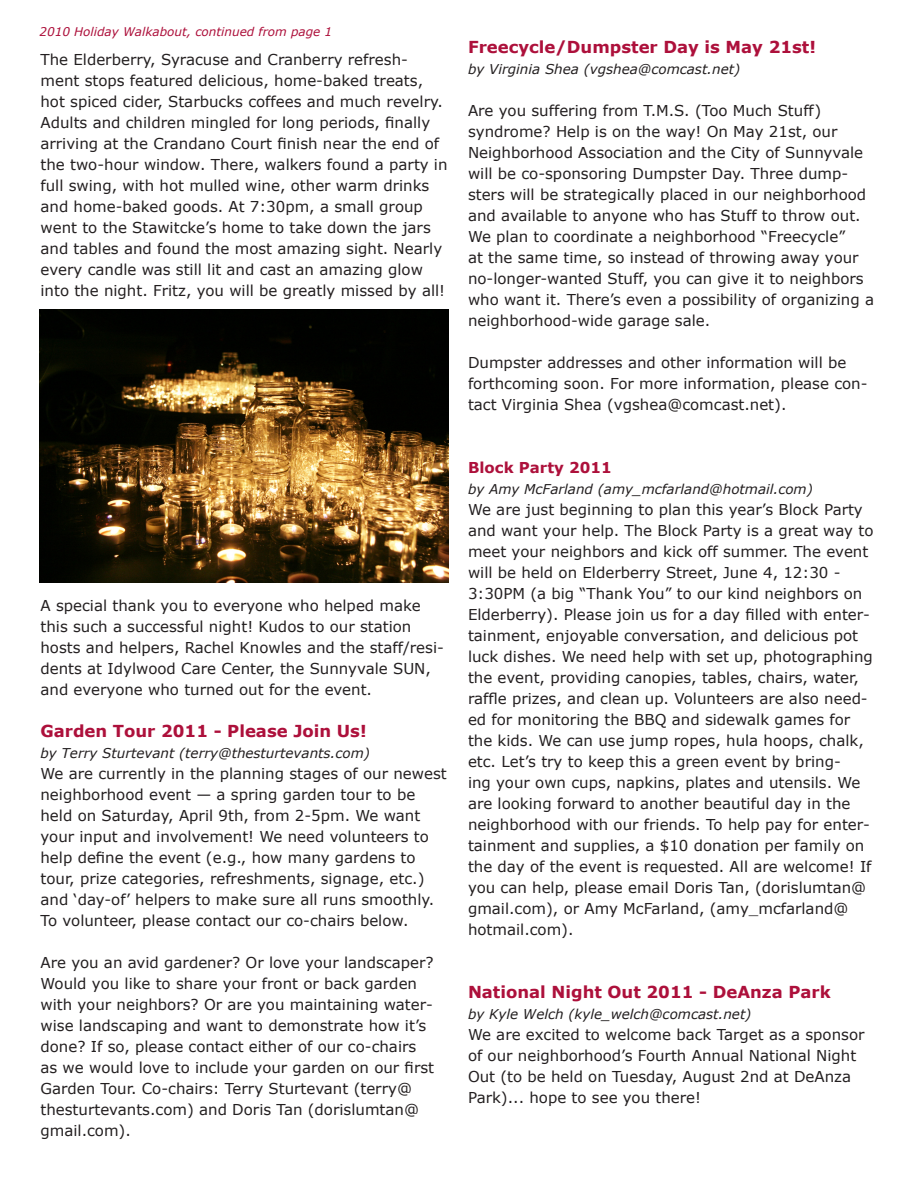
<style>
.page{position:relative;width:918px;height:1188px;background:#fff}
.page>*{position:absolute;margin:0;border:0;box-sizing:border-box;transform-origin:0 0}
.t1{font:700 16.5px "Verdana";color:#ad103b}
.t2{font:15px/21px "Verdana";color:#231f20}
.t3{font:700 15px "Verdana";color:#ad103b}
.t4{font:italic 13.5px "Verdana";color:#231f20}
.t5{font:italic 12px "Verdana";color:#ad103b}
</style>
<div class="page">
<img style="left:39px;top:309px;width:410px;height:273px">
<p class="t5" style="left:39px;top:24px;width:294px">2010 Holiday Walkabout, continued from page 1</p>
<p class="t2" style="left:40px;top:49px;width:409px">The Elderberry, Syracuse and Cranberry refresh&shy;ment stops featured delicious, home-baked treats, hot spiced cider, Starbucks coffees and much revelry.<br>Adults and children mingled for long periods, finally arriving at the Crandano Court finish near the end of the two-hour window. There, walkers found a party in full swing, with hot mulled wine, other warm drinks and home-baked goods. At 7:30pm, a small group went to the Stawitcke’s home to take down the jars and tables and found the most amazing sight. Nearly every candle was still lit and cast an amazing glow into the night. Fritz, you will be greatly missed by all!</p>
<p class="t2" style="left:40px;top:595px;width:405px">A special thank you to everyone who helped make this such a successful night! Kudos to our station hosts and helpers, Rachel Knowles and the staff/resi&shy;dents at Idylwood Care Center, the Sunnyvale SUN, and everyone who turned out for the event.</p>
<p class="t1" style="left:40px;top:721px;width:328px">Garden Tour 2011 - Please Join Us!</p>
<p class="t4" style="left:40px;top:745px;width:331px">by Terry Sturtevant (terry@thesturtevants.com)</p>
<p class="t2" style="left:40px;top:763px;width:408px">We are currently in the planning stages of our newest</p>
<p class="t2" style="left:40px;top:784px;width:395px">neighborhood event — a spring garden tour to be held on Saturday, April 9th, from 2-5pm. We want your input and involvement! We need volunteers to help define the event (e.g., how many gardens to tour, prize categories, refreshments, signage, etc.) and ‘day-of’ helpers to make sure all runs smoothly.<br>To volunteer, please contact our co-chairs below.</p>
<p class="t2" style="left:40px;top:952px;width:395px">Are you an avid gardener? Or love your landscaper?<br>Would you like to share your front or back garden with your neighbors? Or are you maintaining water&shy;wise landscaping and want to demonstrate how it’s done? If so, please contact either of our co-chairs as we would love to include your garden on our first Garden Tour. Co-chairs: Terry Sturtevant (terry@ thesturtevants.com) and Doris Tan (dorislumtan@ gmail.com).</p>
<p class="t1" style="left:468px;top:37px;width:350px">Freecycle/Dumpster Day is May 21st!</p>
<p class="t4" style="left:468px;top:61px;width:274px">by Virginia Shea (vgshea@comcast.net)</p>
<p class="t2" style="left:468px;top:100px;width:408px">Are you suffering from T.M.S. (Too Much Stuff) syndrome? Help is on the way! On May 21st, our Neighborhood Association and the City of Sunnyvale will be co-sponsoring Dumpster Day. Three dump&shy;sters will be strategically placed in our neighborhood and available to anyone who has Stuff to throw out.<br>We plan to coordinate a neighborhood “Freecycle”<br>at the same time, so instead of throwing away your no-longer-wanted Stuff, you can give it to neighbors who want it. There’s even a possibility of organizing a neighborhood-wide garage sale.</p>
<p class="t2" style="left:468px;top:352px;width:401px">Dumpster addresses and other information will be forthcoming soon. For more information, please con&shy;tact Virginia Shea (vgshea@comcast.net).</p>
<p class="t3" style="left:468px;top:458px;width:145px">Block Party 2011</p>
<p class="t4" style="left:468px;top:481px;width:346px">by Amy McFarland (amy_mcfarland@hotmail.com)</p>
<p class="t2" style="left:468px;top:499px;width:407px">We are just beginning to plan this year’s Block Party and want your help. The Block Party is a great way to meet your neighbors and kick off summer. The event will be held on Elderberry Street, June 4, 12:30 - 3:30PM (a big “Thank You” to our kind neighbors on Elderberry). Please join us for a day filled with enter&shy;tainment, enjoyable conversation, and delicious pot luck dishes. We need help with set up, photographing the event, providing canopies, tables, chairs, water, raffle prizes, and clean up. Volunteers are also need&shy;ed for monitoring the BBQ and sidewalk games for the kids. We can use jump ropes, hula hoops, chalk, etc. Let’s try to keep this a green event by bring-<br>ing your own cups, napkins, plates and utensils. We are looking forward to another beautiful day in the neighborhood with our friends. To help pay for enter&shy;tainment and supplies, a $10 donation per family on the day of the event is requested. All are welcome! If you can help, please email Doris Tan, (dorislumtan@ gmail.com), or Amy McFarland, (amy_mcfarland@ hotmail.com).</p>
<p class="t1" style="left:468px;top:982px;width:364px">National Night Out 2011 - DeAnza Park</p>
<p class="t4" style="left:468px;top:1006px;width:285px">by Kyle Welch (kyle_welch@comcast.net)</p>
<p class="t2" style="left:468px;top:1024px;width:398px">We are excited to welcome back Target as a sponsor of our neighborhood’s Fourth Annual National Night Out (to be held on Tuesday, August 2nd at DeAnza Park)... hope to see you there!</p>
</div>
